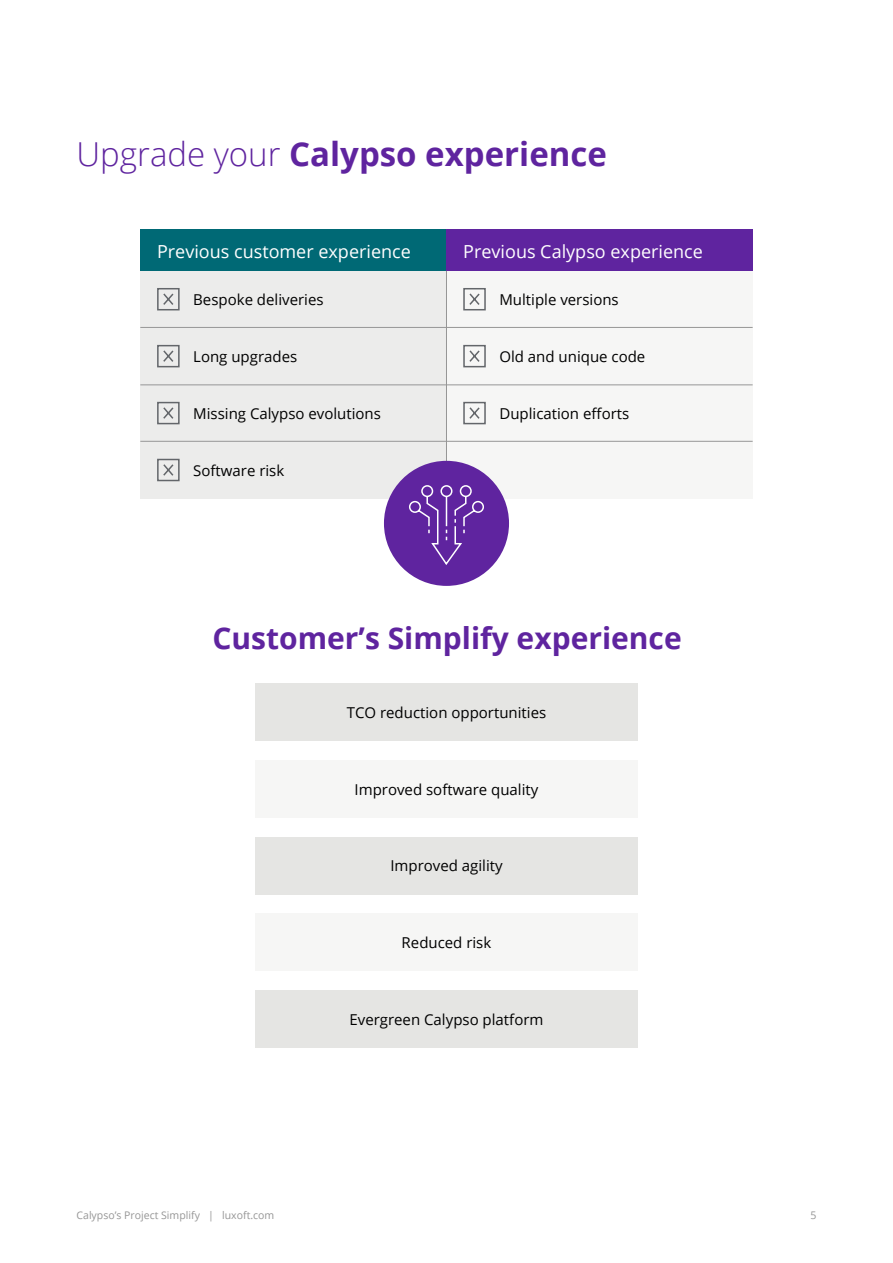
<style>
.page{position:relative;width:893px;height:1263px;background:#fff}
.page>*{position:absolute;margin:0;border:0;box-sizing:border-box;transform-origin:0 0}
.t1{font:700 33px "Open Sans";color:#5f249f}
.t2{font:700 30px "Open Sans";color:#5f249f}
.t3{font:18px "Open Sans";color:#fff}
.t4{font:15px "Open Sans";color:#000}
.t5{font:10.5px "Open Sans";color:#969696}
.s1{font-weight:300}
</style>
<div class="page">
<div style="left:255px;top:683px;width:383px;height:58px;background:#e5e5e3"></div>
<div style="left:255px;top:760px;width:383px;height:58px;background:#f6f6f5"></div>
<div style="left:255px;top:837px;width:383px;height:57px;background:#e5e5e3"></div>
<div style="left:255px;top:913px;width:383px;height:58px;background:#f6f6f5"></div>
<div style="left:255px;top:990px;width:383px;height:58px;background:#e5e5e3"></div>
<div style="left:140px;top:257px;width:306px;height:242px;background:#ececeb"></div>
<div style="left:446px;top:257px;width:307px;height:242px;background:#f6f6f5"></div>
<div style="left:140px;top:229px;width:306px;height:42px;background:#006975"></div>
<div style="left:446px;top:229px;width:307px;height:42px;background:#5f249f"></div>
<hr style="left:140px;top:327px;width:306px;height:1px;background:#969696">
<hr style="left:446px;top:327px;width:307px;height:1px;background:#969696">
<hr style="left:446px;top:271px;width:1px;height:228px;background:#969696">
<hr style="left:140px;top:385px;width:306px;height:1px;background:#969696">
<hr style="left:446px;top:385px;width:307px;height:1px;background:#969696">
<hr style="left:140px;top:441px;width:306px;height:1px;background:#969696">
<hr style="left:446px;top:441px;width:307px;height:1px;background:#969696">
<div style="left:384px;top:461px;width:125px;height:125px;background:#5f249f;border-radius:50%"></div>
<svg style="left:409px;top:485px;width:75px;height:80px"></svg>
<svg style="left:157px;top:458px;width:23px;height:24px"></svg>
<svg style="left:157px;top:344px;width:23px;height:24px"></svg>
<svg style="left:463px;top:344px;width:23px;height:24px"></svg>
<svg style="left:463px;top:288px;width:23px;height:23px"></svg>
<svg style="left:157px;top:288px;width:23px;height:23px"></svg>
<svg style="left:463px;top:401px;width:23px;height:24px"></svg>
<svg style="left:157px;top:401px;width:23px;height:24px"></svg>
<h1 class="t1" style="left:77px;top:131px;width:532px"><span class="s1">Upgrade your</span> Calypso experience</h1>
<p class="t3" style="left:157px;top:239px;width:255px">Previous customer experience</p>
<p class="t3" style="left:463px;top:239px;width:241px">Previous Calypso experience</p>
<p class="t4" style="left:193px;top:289px;width:132px">Bespoke deliveries</p>
<p class="t4" style="left:499px;top:289px;width:121px">Multiple versions</p>
<p class="t4" style="left:193px;top:346px;width:106px">Long upgrades</p>
<p class="t4" style="left:499px;top:346px;width:147px">Old and unique code</p>
<p class="t4" style="left:193px;top:403px;width:189px">Missing Calypso evolutions</p>
<p class="t4" style="left:499px;top:403px;width:131px">Duplication efforts</p>
<p class="t4" style="left:193px;top:460px;width:93px">Software risk</p>
<h2 class="t2" style="left:212px;top:617px;width:471px">Customer’s Simplify experience</h2>
<p class="t4" style="left:347px;top:702px;width:201px">TCO reduction opportunities</p>
<p class="t4" style="left:355px;top:779px;width:185px">Improved software quality</p>
<p class="t4" style="left:390px;top:856px;width:114px">Improved agility</p>
<p class="t4" style="left:402px;top:932px;width:91px">Reduced risk</p>
<p class="t4" style="left:349px;top:1009px;width:195px">Evergreen Calypso platform</p>
<p class="t5" style="left:77px;top:1208px;width:199px">Calypso’s Project Simplify | luxoft.com</p>
<p class="t5" style="left:810px;top:1208px;width:8px">5</p>
</div>
